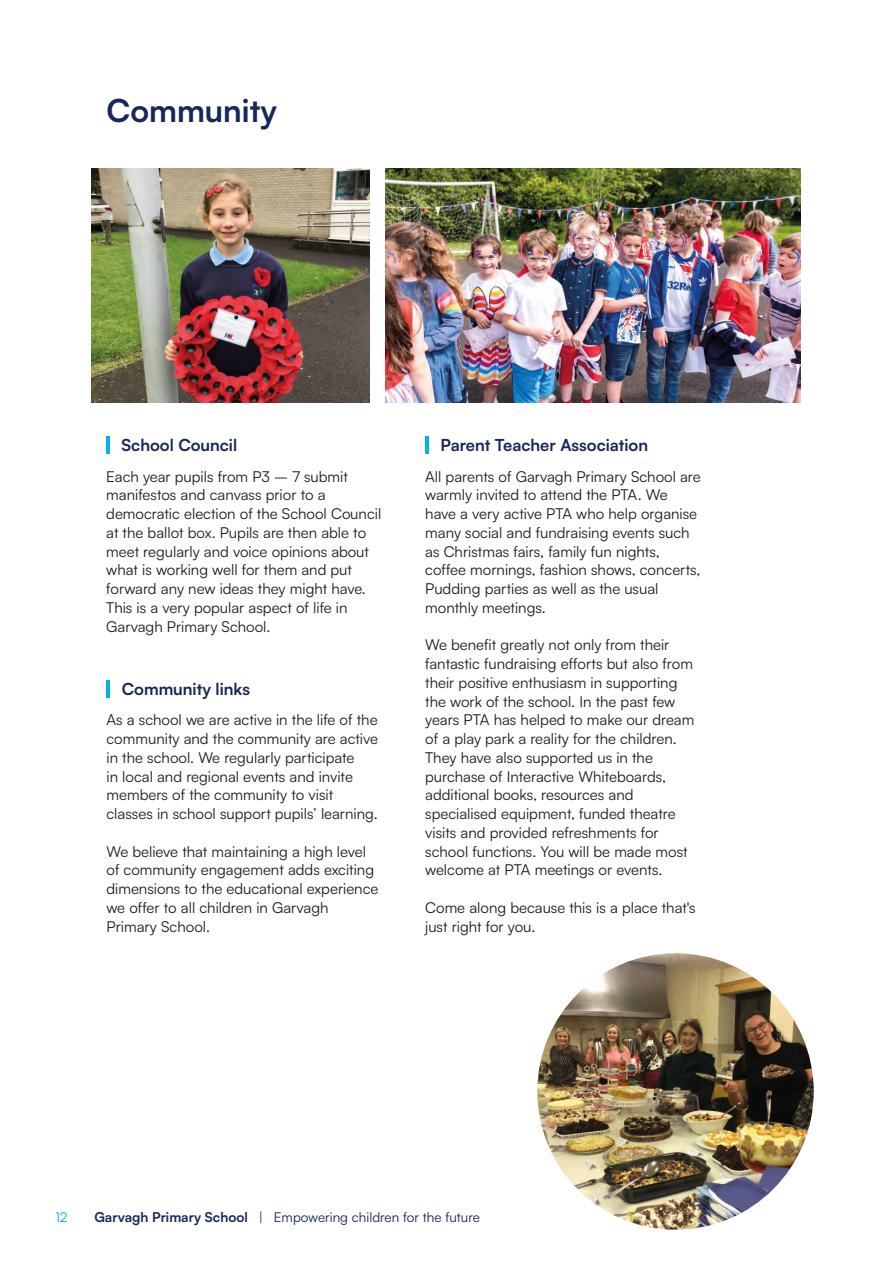
<style>
.page{position:relative;width:893px;height:1263px;background:#fff}
.page>*{position:absolute;margin:0;border:0;box-sizing:border-box;transform-origin:0 0}
.t1{font:700 31.5px "Satoshi";color:#182659}
.t2{font:700 16.5px "Satoshi";color:#182659}
.t3{font:15px/18.8px "Satoshi";color:#1d1d1b}
.t4{font:13.5px "Satoshi";color:#182659}
.t5{font:13.5px "Satoshi";color:#00b1eb}
.s1{font-weight:700}
</style>
<div class="page">
<hr style="left:106px;top:436px;width:4px;height:18px;background:#00b1eb">
<hr style="left:425px;top:436px;width:4px;height:18px;background:#00b1eb">
<hr style="left:107px;top:680px;width:3px;height:18px;background:#00b1eb">
<img style="left:537px;top:953px;width:277px;height:276px;border-radius:50%">
<img style="left:91px;top:169px;width:279px;height:234px">
<img style="left:386px;top:169px;width:414px;height:234px">
<h1 class="t1" style="left:106px;top:90px;width:172px">Community</h1>
<p class="t2" style="left:122px;top:434px;width:117px">School Council</p>
<p class="t3" style="left:106px;top:466px;width:277px">Each year pupils from P3 – 7 submit manifestos and canvass prior to a democratic election of the School Council at the ballot box. Pupils are then able to meet regularly and voice opinions about what is working well for them and put forward any new ideas they might have.<br>This is a very popular aspect of life in Garvagh Primary School.</p>
<p class="t2" style="left:122px;top:678px;width:130px">Community links</p>
<p class="t3" style="left:106px;top:710px;width:273px">As a school we are active in the life of the community and the community are active in the school. We regularly participate<br>in local and regional events and invite members of the community to visit classes in school support pupils’ learning.</p>
<p class="t3" style="left:106px;top:841px;width:273px">We believe that maintaining a high level of community engagement adds exciting dimensions to the educational experience we offer to all children in Garvagh Primary School.</p>
<p class="t2" style="left:440px;top:434px;width:209px">Parent Teacher Association</p>
<p class="t3" style="left:425px;top:466px;width:277px">All parents of Garvagh Primary School are warmly invited to attend the PTA. We have a very active PTA who help organise many social and fundraising events such as Christmas fairs, family fun nights, coffee mornings, fashion shows, concerts, Pudding parties as well as the usual monthly meetings.</p>
<p class="t3" style="left:425px;top:635px;width:271px">We benefit greatly not only from their fantastic fundraising efforts but also from their positive enthusiasm in supporting the work of the school. In the past few years PTA has helped to make our dream of a play park a reality for the children.<br>They have also supported us in the purchase of Interactive Whiteboards, additional books, resources and specialised equipment, funded theatre visits and provided refreshments for school functions. You will be made most welcome at PTA meetings or events.</p>
<p class="t3" style="left:425px;top:898px;width:272px">Come along because this is a place that's just right for you.</p>
<p class="t5" style="left:55px;top:1208px;width:14px">12</p>
<p class="t4" style="left:94px;top:1208px;width:387px"><span class="s1">Garvagh Primary School</span> | Empowering children for the future</p>
</div>
